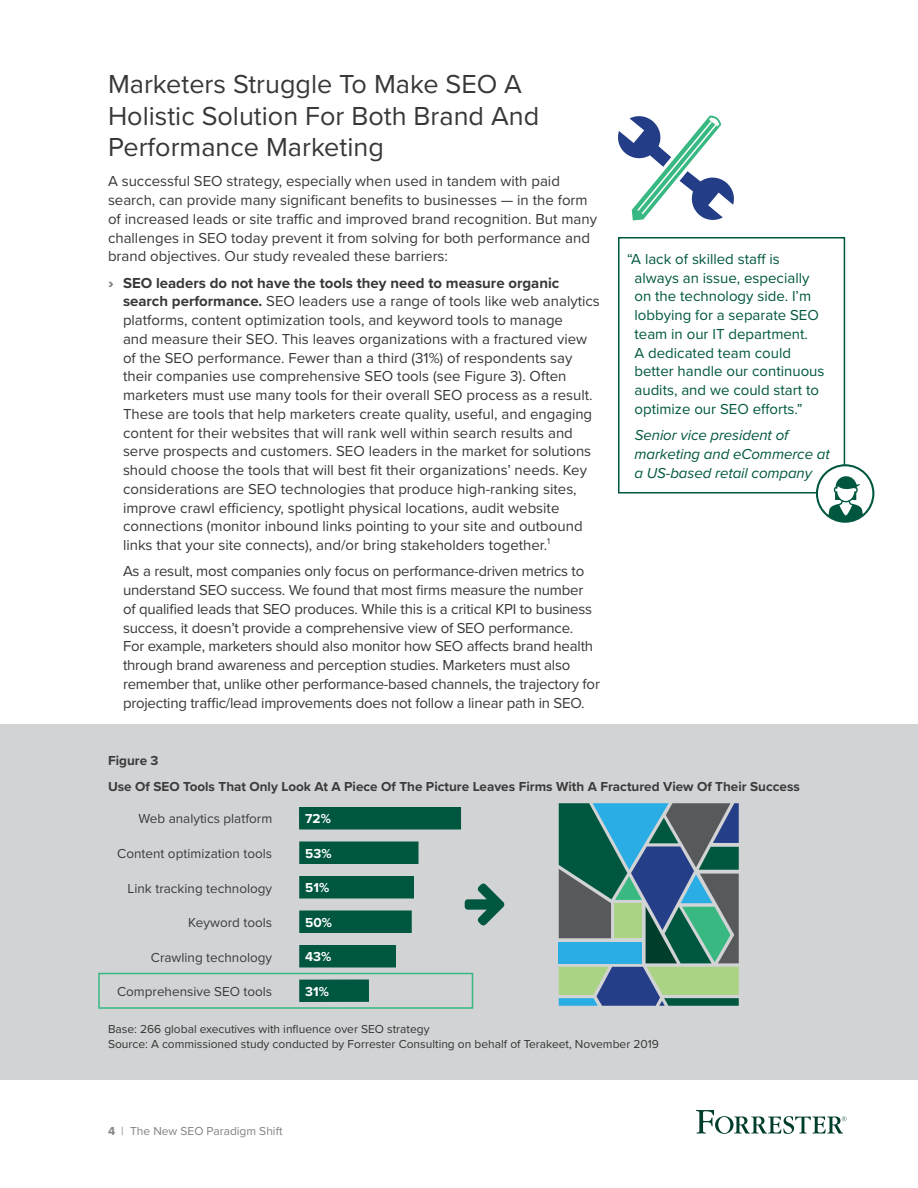
<style>
.page{position:relative;width:918px;height:1188px;background:#fff}
.page>*{position:absolute;margin:0;border:0;box-sizing:border-box;transform-origin:0 0}
.t1{font:27px/31.5px "Proxima Nova";color:#383839}
.t2{font:15px/18.8px "Proxima Nova";color:#383839}
.t3{font:15px/18.8px "Proxima Nova";color:#005740}
.t4{font:italic 15px/18.8px "Proxima Nova";letter-spacing:-.005em;color:#005740}
.t5{font:13.5px "Proxima Nova";color:#3b3b3c}
.t6{font:700 13.5px/25.5px "Proxima Nova";color:#3b3b3c}
.t7{font:700 13.5px "Proxima Nova";color:#fff}
.t8{font:12px/15px "Proxima Nova";color:#333}
.t9{font:12px "Proxima Nova";color:#808285}
.s1{font-weight:900;color:#808285}
.s2{font-weight:700}
</style>
<div class="page">
<svg style="left:696px;top:1110px;width:150px;height:24px"></svg>
<div style="left:618px;top:237px;width:227px;height:257px;background:#fff;border:2px solid #005740"></div>
<svg style="left:816px;top:464px;width:58px;height:59px"></svg>
<svg style="left:618px;top:115px;width:116px;height:106px"></svg>
<div style="left:0;top:724px;width:918px;height:356px;background:#d1d3d4"></div>
<svg style="left:559px;top:803px;width:180px;height:203px;background:#4f8486"></svg>
<div style="left:299px;top:807px;width:162px;height:23px;background:#005740"></div>
<div style="left:299px;top:841px;width:120px;height:23px;background:#005740"></div>
<div style="left:299px;top:876px;width:115px;height:23px;background:#005740"></div>
<div style="left:299px;top:910px;width:113px;height:23px;background:#005740"></div>
<div style="left:299px;top:945px;width:97px;height:23px;background:#005740"></div>
<svg style="left:299px;top:979px;width:70px;height:23px;background:#065a44"></svg>
<div style="left:98px;top:973px;width:375px;height:36px;border:2px solid #39b881"></div>
<svg style="left:465px;top:884px;width:39px;height:41px"></svg>
<h1 class="t1" style="left:108px;top:67px;width:433px">Marketers Struggle To Make SEO A<br>Holistic Solution For Both Brand And<br>Performance Marketing</h1>
<p class="t2" style="left:108px;top:171px;width:491px">A successful SEO strategy, especially when used in tandem with paid search, can provide many significant benefits to businesses — in the form of increased leads or site traffic and improved brand recognition. But many challenges in SEO today prevent it from solving for both performance and brand objectives. Our study revealed these barriers:</p>
<p class="t2" style="left:123px;top:273px;width:478px;text-indent:-15px"><span class="s1">›</span> <span class="s2">SEO leaders do not have the tools they need to measure organic search performance.</span> SEO leaders use a range of tools like web analytics platforms, content optimization tools, and keyword tools to manage<br>and measure their SEO. This leaves organizations with a fractured view of the SEO performance. Fewer than a third (31%) of respondents say their companies use comprehensive SEO tools (see Figure 3). Often marketers must use many tools for their overall SEO process as a result.<br>These are tools that help marketers create quality, useful, and engaging content for their websites that will rank well within search results and serve prospects and customers. SEO leaders in the market for solutions should choose the tools that will best fit their organizations’ needs. Key considerations are SEO technologies that produce high-ranking sites, improve crawl efficiency, spotlight physical locations, audit website connections (monitor inbound links pointing to your site and outbound links that your site connects), and/or bring stakeholders together.<sup>1</sup></p>
<p class="t2" style="left:123px;top:561px;width:478px">As a result, most companies only focus on performance-driven metrics to understand SEO success. We found that most firms measure the number<br>of qualified leads that SEO produces. While this is a critical KPI to business success, it doesn’t provide a comprehensive view of SEO performance.<br>For example, marketers should also monitor how SEO affects brand health through brand awareness and perception studies. Marketers must also remember that, unlike other performance-based channels, the trajectory for projecting traffic/lead improvements does not follow a linear path in SEO.</p>
<p class="t3" style="left:634px;top:249px;width:191px;text-indent:-8px">“A lack of skilled staff is always an issue, especially on the technology side. I’m lobbying for a separate SEO team in our IT department.<br>A dedicated team could better handle our continuous audits, and we could start to optimize our SEO efforts.”</p>
<p class="t4" style="left:634px;top:425px;width:197px">Senior vice president of marketing and eCommerce at a US-based retail company</p>
<p class="t6" style="left:108px;top:747px;width:693px">Figure 3<br>Use Of SEO Tools That Only Look At A Piece Of The Picture Leaves Firms With A Fractured View Of Their Success</p>
<p class="t5" style="left:138px;top:809px;width:135px">Web analytics platform</p>
<p class="t7" style="left:305px;top:809px;width:27px">72%</p>
<p class="t5" style="left:117px;top:843px;width:157px">Content optimization tools</p>
<p class="t7" style="left:305px;top:843px;width:28px">53%</p>
<p class="t5" style="left:128px;top:878px;width:146px">Link tracking technology</p>
<p class="t7" style="left:305px;top:878px;width:25px">51%</p>
<p class="t5" style="left:188px;top:912px;width:85px">Keyword tools</p>
<p class="t7" style="left:305px;top:912px;width:28px">50%</p>
<p class="t5" style="left:151px;top:947px;width:123px">Crawling technology</p>
<p class="t7" style="left:305px;top:947px;width:28px">43%</p>
<p class="t5" style="left:117px;top:981px;width:157px">Comprehensive SEO tools</p>
<p class="t7" style="left:305px;top:981px;width:25px">31%</p>
<p class="t8" style="left:108px;top:1020px;width:552px">Base: 266 global executives with influence over SEO strategy<br>Source: A commissioned study conducted by Forrester Consulting on behalf of Terakeet, November 2019</p>
<p class="t9" style="left:108px;top:1122px;width:176px"><span class="s2">4</span> | The New SEO Paradigm Shift</p>
</div>
